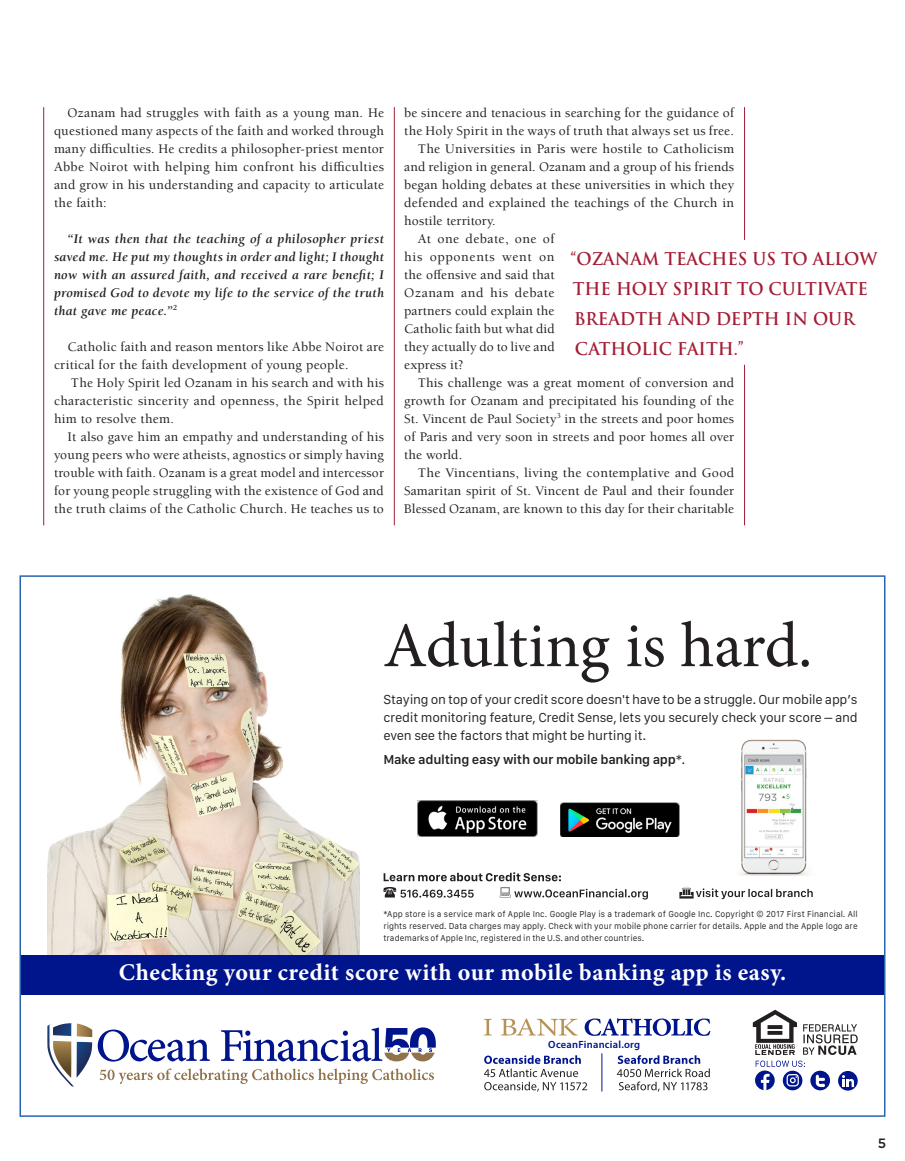
<style>
.page{position:relative;width:905px;height:1161px;background:#fff}
.page>*{position:absolute;margin:0;border:0;box-sizing:border-box;transform-origin:0 0}
.t1{font:700 24px "Minion Pro";letter-spacing:.02em;color:#fff}
.Paragraph_Style_5{font:700 17.1px/30px "Trajan Pro";color:#a41d35;scale:.96 1}
.Paragraph_Style_5-2{font:500 13.5px/18px "Berkeley Pro";letter-spacing:.02em;color:#231f20;text-align:justify}
.Paragraph_Style_5-3{font:italic 700 13.5px/18px "Berkeley Pro";letter-spacing:.02em;color:#231f20;text-align:justify}
.t2{font:13.5px/18px "San Francisco Text";letter-spacing:-.02em;color:#231f20;text-align:justify}
.t3{font:600 13.5px "San Francisco Text";letter-spacing:-.02em;color:#231f20}
.t4{font:500 13.5px "Gotham";color:#231f20}
.t5{font:600 10.5px "Myriad Pro";letter-spacing:.025em;color:#00148b}
.t6{font:9px/12px "San Francisco Text";letter-spacing:.005em;color:#231f20;text-align:justify;scale:.96 1}
.s1{font-weight:400}
</style>
<div class="page">
<img style="left:47px;top:594px;width:312px;height:361px">
<div style="left:20px;top:955px;width:864px;height:40px;background:#00148b"></div>
<svg style="left:98px;top:1030px;width:112px;height:32px"></svg>
<svg style="left:47px;top:1023px;width:45px;height:64px"></svg>
<svg style="left:100px;top:1068px;width:334px;height:16px"></svg>
<svg style="left:221px;top:1027px;width:215px;height:34px"></svg>
<svg style="left:803px;top:1024px;width:54px;height:31px"></svg>
<svg style="left:752px;top:1010px;width:45px;height:45px"></svg>
<svg style="left:584px;top:1018px;width:126px;height:18px"></svg>
<svg style="left:484px;top:1018px;width:93px;height:18px"></svg>
<hr style="left:601px;top:1053px;width:1px;height:39px;background:#00148b">
<svg style="left:484px;top:1055px;width:225px;height:37px"></svg>
<svg style="left:627px;top:621px;width:181px;height:46px"></svg>
<svg style="left:384px;top:621px;width:225px;height:62px"></svg>
<svg style="left:679px;top:887px;width:133px;height:12px"></svg>
<svg style="left:500px;top:887px;width:148px;height:13px"></svg>
<svg style="left:383px;top:887px;width:90px;height:11px"></svg>
<svg style="left:383px;top:872px;width:178px;height:9px"></svg>
<svg style="left:838px;top:1071px;width:19px;height:20px"></svg>
<div style="left:810px;top:1071px;width:20px;height:19px;background:#00148b;border-radius:50%"></div>
<svg style="left:755px;top:1071px;width:19px;height:19px"></svg>
<svg style="left:760px;top:1074px;width:9px;height:17px"></svg>
<svg style="left:842px;top:1075px;width:12px;height:12px"></svg>
<svg style="left:815px;top:1075px;width:10px;height:12px"></svg>
<svg style="left:782px;top:1071px;width:20px;height:19px"></svg>
<svg style="left:786px;top:1073px;width:13px;height:14px"></svg>
<svg style="left:755px;top:1061px;width:50px;height:6px"></svg>
<img style="left:418px;top:801px;width:119px;height:35px">
<img style="left:560px;top:802px;width:119px;height:35px">
<img style="left:741px;top:739px;width:66px;height:137px">
<hr style="left:394px;top:107px;width:1px;height:418px;background:#a41d35">
<hr style="left:43px;top:107px;width:1px;height:418px;background:#a41d35">
<hr style="left:744px;top:107px;width:1px;height:133px;background:#a41d35">
<hr style="left:744px;top:365px;width:1px;height:160px;background:#a41d35">
<p class="Paragraph_Style_5-2" style="left:54px;top:103px;width:331px;text-indent:14px">Ozanam had struggles with faith as a young man. He questioned many aspects of the faith and worked through many difficulties. He credits a philosopher-priest mentor Abbe Noirot with helping him confront his difficulties and grow in his understanding and capacity to articulate the faith:</p>
<p class="Paragraph_Style_5-3" style="left:54px;top:229px;width:331px;text-indent:14px">“It was then that the teaching of a philosopher priest saved me. He put my thoughts in order and light; I thought now with an assured faith, and received a rare benefit; I promised God to devote my life to the service of the truth that gave me peace.”<sup>2</sup></p>
<p class="Paragraph_Style_5-2" style="left:54px;top:337px;width:331px;text-indent:14px">Catholic faith and reason mentors like Abbe Noirot are critical for the faith development of young people.</p>
<p class="Paragraph_Style_5-2" style="left:54px;top:373px;width:331px;text-indent:17px">The Holy Spirit led Ozanam in his search and with his characteristic sincerity and openness, the Spirit helped him to resolve them.</p>
<p class="Paragraph_Style_5-2" style="left:54px;top:427px;width:331px;text-indent:14px">It also gave him an empathy and understanding of his young peers who were atheists, agnostics or simply having trouble with faith. Ozanam is a great model and intercessor for young people struggling with the existence of God and the truth claims of the Catholic Church. He teaches us to</p>
<p class="Paragraph_Style_5-2" style="left:404px;top:103px;width:331px">be sincere and tenacious in searching for the guidance of the Holy Spirit in the ways of truth that always set us free.</p>
<p class="Paragraph_Style_5-2" style="left:404px;top:139px;width:331px;text-indent:14px">The Universities in Paris were hostile to Catholicism and religion in general. Ozanam and a group of his friends began holding debates at these universities in which they defended and explained the teachings of the Church in hostile territory.</p>
<p class="Paragraph_Style_5-2" style="left:404px;top:229px;width:152px;text-indent:14px">At one debate, one of his opponents went on the offensive and said that Ozanam and his debate partners could explain the Catholic faith but what did they actually do to live and express it?</p>
<p class="Paragraph_Style_5-2" style="left:404px;top:373px;width:331px;text-indent:14px">This challenge was a great moment of conversion and growth for Ozanam and precipitated his founding of the St. Vincent de Paul Society<sup>3</sup> in the streets and poor homes of Paris and very soon in streets and poor homes all over the world.</p>
<p class="Paragraph_Style_5-2" style="left:404px;top:463px;width:331px;text-indent:14px">The Vincentians, living the contemplative and Good Samaritan spirit of St. Vincent de Paul and their founder Blessed Ozanam, are known to this day for their charitable</p>
<p class="Paragraph_Style_5" style="left:570px;top:244px;width:321px">“OZANAM TEACHES US TO ALLOW<br>THE HOLY SPIRIT TO CULTIVATE<br>BREADTH AND DEPTH IN OUR<br>CATHOLIC FAITH.”</p>
<p class="t2" style="left:383px;top:690px;width:476px">Staying on top of your credit score doesn't have to be a struggle. Our mobile app’s credit monitoring feature, Credit Sense, lets you securely check your score – and even see the factors that might be hurting it.</p>
<p class="t3" style="left:383px;top:751px;width:303px">Make adulting easy with our mobile banking app<span class="s1">*.</span></p>
<p class="t6" style="left:383px;top:908px;width:495px">*App store is a service mark of Apple Inc. Google Play is a trademark of Google Inc. Copyright © 2017 First Financial. All rights reserved. Data charges may apply. Check with your mobile phone carrier for details. Apple and the Apple logo are trademarks of Apple Inc, registered in the U.S. and other countries.</p>
<p class="t1" style="left:119px;top:956px;width:669px">Checking your credit score with our mobile banking app is easy.</p>
<p class="t5" style="left:548px;top:1038px;width:93px">OceanFinancial.org</p>
<p class="t4" style="left:878px;top:1135px;width:10px">5</p>
</div>
